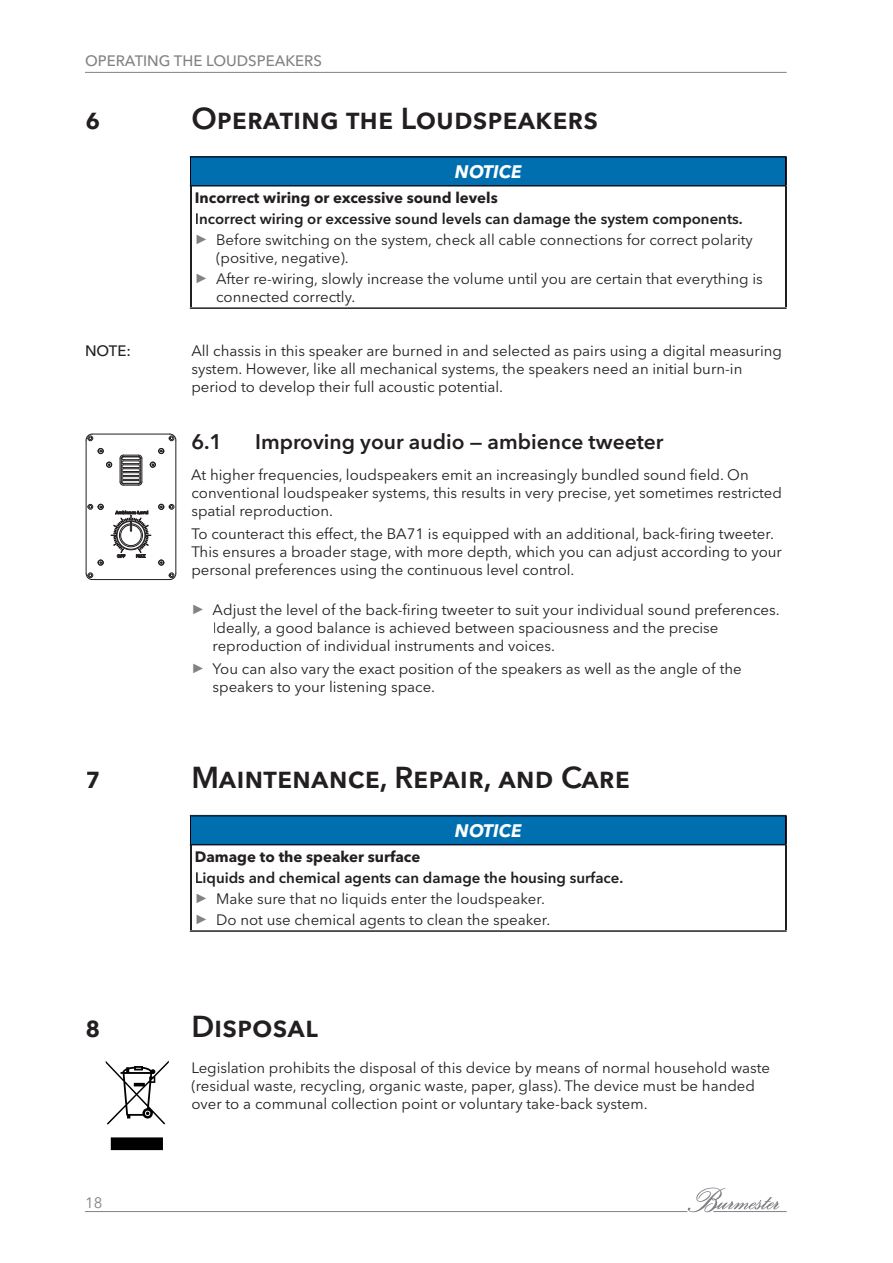
<style>
.page{position:relative;width:893px;height:1263px;background:#fff}
.page>*{position:absolute;margin:0;border:0;box-sizing:border-box;transform-origin:0 0}
.t1{font:600 30px "Avenir Next LT Pro";color:#231f20}
.t2{font:600 21px "Avenir Next LT Pro";color:#231f20}
.t3{font:italic 700 18px "Avenir Next LT Pro";color:#fff}
.t4{font:15px/18px "Avenir Next LT Pro";color:#231f20}
.t5{font:700 15px "Avenir Next LT Pro";color:#231f20}
.t6{font:500 15px "Avenir Next LT Pro";color:#808285}
.t7{font:500 15px "Avenir Next LT Pro";color:#231f20}
.t8{font:15px "Avenir Next LT Pro";color:#808285}
.s1{font-weight:600}
.s2{font-family:"Arial";font-size:13.5px;color:#808285}
</style>
<div class="page">
<hr style="left:85px;top:72px;width:702px;height:1px;background:#808285">
<svg style="left:687px;top:1187px;width:92px;height:25px"></svg>
<hr style="left:85px;top:1211px;width:602px;height:1px;background:#808285">
<hr style="left:714px;top:1211px;width:72px;height:1px;background:#808285">
<svg style="left:190px;top:156px;width:597px;height:153px"></svg>
<svg style="left:190px;top:815px;width:597px;height:117px"></svg>
<svg style="left:120px;top:455px;width:23px;height:31px"></svg>
<svg style="left:150px;top:462px;width:6px;height:5px"></svg>
<svg style="left:106px;top:462px;width:6px;height:5px"></svg>
<svg style="left:159px;top:448px;width:5px;height:6px"></svg>
<svg style="left:159px;top:560px;width:5px;height:5px"></svg>
<svg style="left:98px;top:448px;width:5px;height:6px"></svg>
<svg style="left:98px;top:560px;width:5px;height:5px"></svg>
<svg style="left:159px;top:504px;width:15px;height:5px"></svg>
<svg style="left:88px;top:504px;width:15px;height:5px"></svg>
<svg style="left:86px;top:434px;width:7px;height:7px"></svg>
<svg style="left:86px;top:573px;width:7px;height:7px"></svg>
<svg style="left:169px;top:573px;width:7px;height:7px"></svg>
<svg style="left:169px;top:434px;width:7px;height:7px"></svg>
<hr style="left:86px;top:440px;width:1px;height:133px;background:#231f20">
<hr style="left:92px;top:579px;width:78px;height:1px;background:#231f20">
<hr style="left:176px;top:440px;width:1px;height:133px;background:#231f20">
<hr style="left:92px;top:434px;width:78px;height:1px;background:#231f20">
<svg style="left:111px;top:511px;width:40px;height:47px"></svg>
<svg style="left:106px;top:1060px;width:63px;height:90px"></svg>
<p class="t6" style="left:85px;top:52px;width:238px">OPERATING THE LOUDSPEAKERS</p>
<h1 class="t1" style="left:85px;top:100px;width:17px">6</h1>
<h1 class="t1" style="left:191px;top:100px;width:408px">Operating the Loudspeakers</h1>
<p class="t3" style="left:455px;top:161px;width:68px">NOTICE</p>
<p class="t5" style="left:195px;top:189px;width:304px">Incorrect wiring or excessive sound levels</p>
<p class="t4" style="left:195px;top:208px;width:560px;line-height:21px"><span class="s1">Incorrect wiring or excessive sound levels can damage the system components. </span><span class="s2">►</span> Before switching on the system, check all cable connections for correct polarity</p>
<p class="t4" style="left:195px;top:247px;width:569px;line-height:21px;text-indent:21px">(positive, negative).<br><span class="s2">►</span> After re-wiring, slowly increase the volume until you are certain that everything is</p>
<p class="t4" style="left:216px;top:288px;width:141px">connected correctly.</p>
<p class="t7" style="left:85px;top:342px;width:47px">NOTE:</p>
<p class="t4" style="left:191px;top:342px;width:592px">All chassis in this speaker are burned in and selected as pairs using a digital measuring system. However, like all mechanical systems, the speakers need an initial burn-in period to develop their full acoustic potential.</p>
<h2 class="t2" style="left:191px;top:429px;width:33px">6.1</h2>
<h2 class="t2" style="left:255px;top:429px;width:410px">Improving your audio — ambience tweeter</h2>
<p class="t4" style="left:191px;top:466px;width:592px">At higher frequencies, loudspeakers emit an increasingly bundled sound field. On conventional loudspeaker systems, this results in very precise, yet sometimes restricted spatial reproduction.</p>
<p class="t4" style="left:191px;top:525px;width:592px">To counteract this effect, the BA71 is equipped with an additional, back-firing tweeter.<br>This ensures a broader stage, with more depth, which you can adjust according to your personal preferences using the continuous level control.</p>
<p class="t4" style="left:213px;top:601px;width:569px;text-indent:-21px"><span class="s2">►</span> Adjust the level of the back-firing tweeter to suit your individual sound preferences.<br>Ideally, a good balance is achieved between spaciousness and the precise reproduction of individual instruments and voices.</p>
<p class="t4" style="left:213px;top:660px;width:531px;text-indent:-21px"><span class="s2">►</span> You can also vary the exact position of the speakers as well as the angle of the speakers to your listening space.</p>
<h1 class="t1" style="left:85px;top:759px;width:17px">7</h1>
<h1 class="t1" style="left:191px;top:759px;width:440px">Maintenance, Repair, and Care</h1>
<p class="t3" style="left:455px;top:820px;width:68px">NOTICE</p>
<p class="t5" style="left:195px;top:847px;width:227px">Damage to the speaker surface</p>
<p class="t4" style="left:195px;top:867px;width:430px;line-height:21px"><span class="s1">Liquids and chemical agents can damage the housing surface. </span><span class="s2">►</span> Make sure that no liquids enter the loudspeaker.<br><span class="s2">►</span> Do not use chemical agents to clean the speaker.</p>
<h1 class="t1" style="left:85px;top:1008px;width:17px">8</h1>
<h1 class="t1" style="left:191px;top:1008px;width:128px">Disposal</h1>
<p class="t4" style="left:191px;top:1058px;width:580px">Legislation prohibits the disposal of this device by means of normal household waste (residual waste, recycling, organic waste, paper, glass). The device must be handed over to a communal collection point or voluntary take-back system.</p>
<p class="t8" style="left:85px;top:1193px;width:19px">18</p>
</div>
